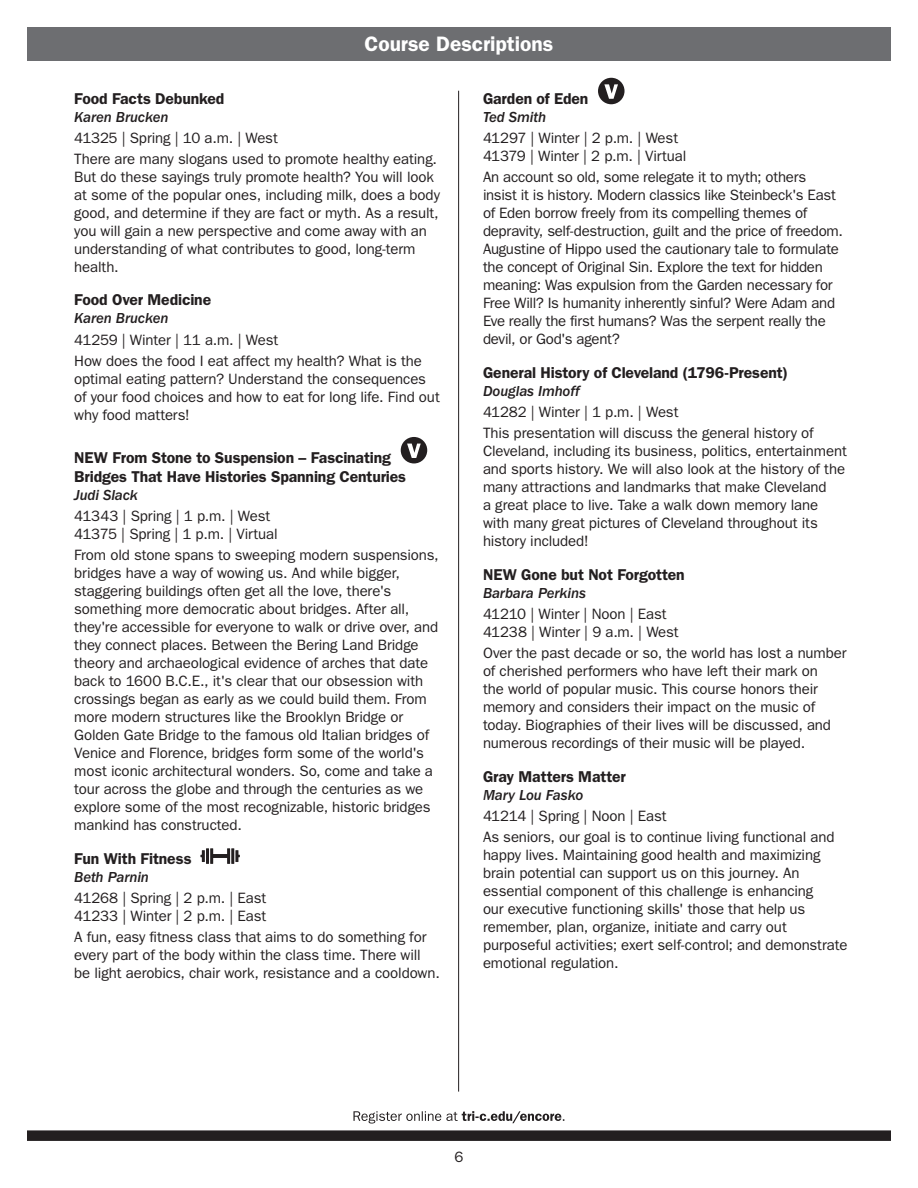
<style>
.page{position:relative;width:918px;height:1188px;background:#fff}
.page>*{position:absolute;margin:0;border:0;box-sizing:border-box;transform-origin:0 0}
.t1{font:600 21px "ITC Franklin Gothic Std";letter-spacing:-.005em;color:#fff}
.CD_-_Bold_Title{font:600 15.75px/18.9px "ITC Franklin Gothic Std";letter-spacing:-.01em;color:#231f20}
.CD_-_Description{font:15px/18px "ITC Franklin Gothic Std";letter-spacing:-.01em;color:#231f20}
.CD_-_Instructor{font:15px "ITC Franklin Gothic Std Med It";letter-spacing:-.01em;color:#231f20}
</style>
<div class="page">
<div style="left:27px;top:27px;width:864px;height:33px;background:#6d6e71"></div>
<div style="left:27px;top:1130px;width:864px;height:11px;background:#231f20"></div>
<svg style="left:353px;top:1111px;width:211px;height:13px"></svg>
<svg style="left:401px;top:437px;width:26px;height:26px"></svg>
<svg style="left:200px;top:848px;width:40px;height:16px"></svg>
<svg style="left:598px;top:78px;width:27px;height:26px"></svg>
<hr style="left:458px;top:91px;width:1px;height:1001px;background:#231f20">
<h1 class="t1" style="left:365px;top:31px;width:190px">Course Descriptions</h1>
<p class="CD_-_Bold_Title" style="left:74px;top:89px;width:152px">Food Facts Debunked</p>
<p class="CD_-_Instructor" style="left:74px;top:108px;width:96px">Karen Brucken</p>
<p class="CD_-_Description" style="left:74px;top:129px;width:205px">41325 | Spring | 10 a.m. | West</p>
<p class="CD_-_Description" style="left:74px;top:150px;width:367px">There are many slogans used to promote healthy eating.<br>But do these sayings truly promote health? You will look at some of the popular ones, including milk, does a body good, and determine if they are fact or myth. As a result, you will gain a new perspective and come away with an understanding of what contributes to good, long-term health.</p>
<p class="CD_-_Bold_Title" style="left:74px;top:291px;width:138px">Food Over Medicine</p>
<p class="CD_-_Instructor" style="left:74px;top:310px;width:96px">Karen Brucken</p>
<p class="CD_-_Description" style="left:74px;top:331px;width:206px">41259 | Winter | 11 a.m. | West</p>
<p class="CD_-_Description" style="left:74px;top:352px;width:367px">How does the food I eat affect my health? What is the optimal eating pattern? Understand the consequences of your food choices and how to eat for long life. Find out why food matters!</p>
<p class="CD_-_Bold_Title" style="left:74px;top:448px;width:333px">NEW From Stone to Suspension – Fascinating<br>Bridges That Have Histories Spanning Centuries</p>
<p class="CD_-_Instructor" style="left:74px;top:487px;width:65px">Judi Slack</p>
<p class="CD_-_Description" style="left:74px;top:507px;width:205px">41343 | Spring | 1 p.m. | West<br>41375 | Spring | 1 p.m. | Virtual</p>
<p class="CD_-_Description" style="left:74px;top:546px;width:366px">From old stone spans to sweeping modern suspensions, bridges have a way of wowing us. And while bigger, staggering buildings often get all the love, there's something more democratic about bridges. After all, they're accessible for everyone to walk or drive over, and they connect places. Between the Bering Land Bridge theory and archaeological evidence of arches that date back to 1600 B.C.E., it's clear that our obsession with crossings began as early as we could build them. From more modern structures like the Brooklyn Bridge or Golden Gate Bridge to the famous old Italian bridges of Venice and Florence, bridges form some of the world's most iconic architectural wonders. So, come and take a tour across the globe and through the centuries as we explore some of the most recognizable, historic bridges mankind has constructed.</p>
<p class="CD_-_Bold_Title" style="left:74px;top:849px;width:119px">Fun With Fitness</p>
<p class="CD_-_Instructor" style="left:74px;top:869px;width:76px">Beth Parnin</p>
<p class="CD_-_Description" style="left:74px;top:889px;width:194px">41268 | Spring | 2 p.m. | East<br>41233 | Winter | 2 p.m. | East</p>
<p class="CD_-_Description" style="left:74px;top:928px;width:367px">A fun, easy fitness class that aims to do something for every part of the body within the class time. There will be light aerobics, chair work, resistance and a cooldown.</p>
<p class="CD_-_Bold_Title" style="left:483px;top:89px;width:107px">Garden of Eden</p>
<p class="CD_-_Instructor" style="left:483px;top:108px;width:65px">Ted Smith</p>
<p class="CD_-_Description" style="left:483px;top:129px;width:205px">41297 | Winter | 2 p.m. | West<br>41379 | Winter | 2 p.m. | Virtual</p>
<p class="CD_-_Description" style="left:483px;top:168px;width:362px">An account so old, some relegate it to myth; others insist it is history. Modern classics like Steinbeck's East of Eden borrow freely from its compelling themes of depravity, self-destruction, guilt and the price of freedom.<br>Augustine of Hippo used the cautionary tale to formulate the concept of Original Sin. Explore the text for hidden meaning: Was expulsion from the Garden necessary for Free Will? Is humanity inherently sinful? Were Adam and Eve really the first humans? Was the serpent really the devil, or God's agent?</p>
<p class="CD_-_Bold_Title" style="left:483px;top:363px;width:307px">General History of Cleveland (1796-Present)</p>
<p class="CD_-_Instructor" style="left:483px;top:382px;width:99px">Douglas Imhoff</p>
<p class="CD_-_Description" style="left:483px;top:403px;width:197px">41282 | Winter | 1 p.m. | West</p>
<p class="CD_-_Description" style="left:483px;top:424px;width:365px">This presentation will discuss the general history of Cleveland, including its business, politics, entertainment and sports history. We will also look at the history of the many attractions and landmarks that make Cleveland<br>a great place to live. Take a walk down memory lane with many great pictures of Cleveland throughout its history included!</p>
<p class="CD_-_Bold_Title" style="left:483px;top:565px;width:203px">NEW Gone but Not Forgotten</p>
<p class="CD_-_Instructor" style="left:483px;top:584px;width:105px">Barbara Perkins</p>
<p class="CD_-_Description" style="left:483px;top:605px;width:197px">41210 | Winter | Noon | East<br>41238 | Winter | 9 a.m. | West</p>
<p class="CD_-_Description" style="left:483px;top:644px;width:365px">Over the past decade or so, the world has lost a number of cherished performers who have left their mark on<br>the world of popular music. This course honors their memory and considers their impact on the music of today. Biographies of their lives will be discussed, and numerous recordings of their music will be played.</p>
<p class="CD_-_Bold_Title" style="left:483px;top:767px;width:144px">Gray Matters Matter</p>
<p class="CD_-_Instructor" style="left:483px;top:786px;width:102px">Mary Lou Fasko</p>
<p class="CD_-_Description" style="left:483px;top:807px;width:185px">41214 | Spring | Noon | East</p>
<p class="CD_-_Description" style="left:483px;top:828px;width:366px">As seniors, our goal is to continue living functional and happy lives. Maintaining good health and maximizing brain potential can support us on this journey. An essential component of this challenge is enhancing<br>our executive functioning skills' those that help us remember, plan, organize, initiate and carry out purposeful activities; exert self-control; and demonstrate emotional regulation.</p>
<p class="CD_-_Description" style="left:455px;top:1148px;width:10px">6</p>
</div>
